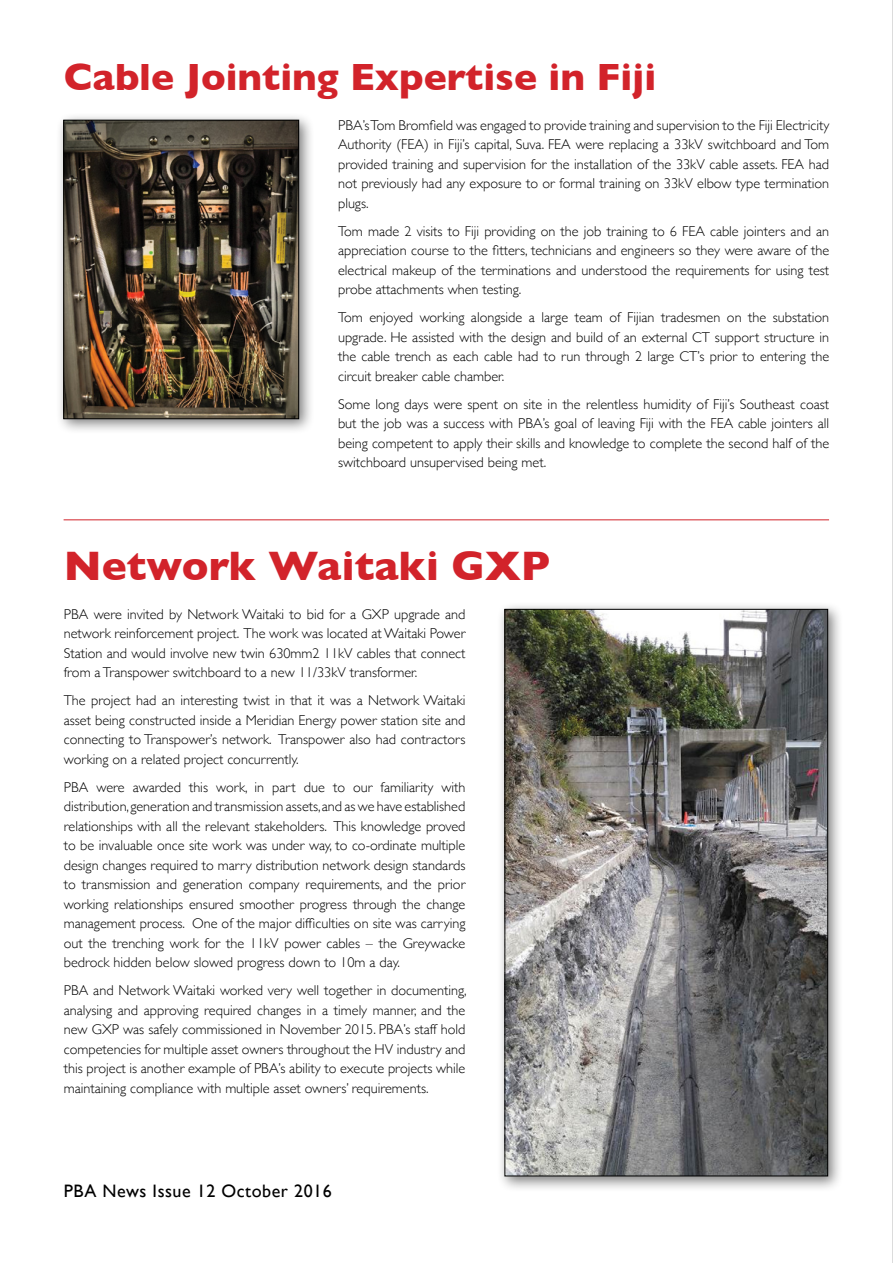
<style>
.page{position:relative;width:893px;height:1263px;background:#fff}
.page>*{position:absolute;margin:0;border:0;box-sizing:border-box;transform-origin:0 0}
.t1{font:700 42px "Gill Sans";color:#d2232a}
.t2{font:700 38.7px "Gill Sans";color:#d2232a}
.t3{font:18px "Gill Sans";letter-spacing:.03em;color:#000}
.t4{font:300 14.25px/19.5px "Gill Sans";color:#000;text-align:justify}
</style>
<div class="page">
<hr style="left:64px;top:519px;width:765px;height:1px;background:#d2232a">
<div style="left:497px;top:601px;width:347px;height:591px;background:#000;opacity:.5"></div>
<img style="left:507px;top:611px;width:319px;height:563px">
<div style="left:56px;top:112px;width:259px;height:323px;background:#000;opacity:.5"></div>
<img style="left:66px;top:122px;width:231px;height:295px">
<div style="left:64px;top:120px;width:235px;height:299px;border:1px solid #000"></div>
<hr style="left:892px;top:0;width:1px;height:1263px;background:#000">
<h2 class="t2" style="left:64px;top:47px;width:594px">Cable Jointing Expertise in Fiji</h2>
<p class="t4" style="left:338px;top:115px;width:493px">PBA’s Tom Bromfield was engaged to provide training and supervision to the Fiji Electricity Authority (FEA) in Fiji’s capital, Suva. FEA were replacing a 33kV switchboard and Tom provided training and supervision for the installation of the 33kV cable assets. FEA had not previously had any exposure to or formal training on 33kV elbow type termination plugs.</p>
<p class="t4" style="left:338px;top:221px;width:493px">Tom made 2 visits to Fiji providing on the job training to 6 FEA cable jointers and an appreciation course to the fitters, technicians and engineers so they were aware of the electrical makeup of the terminations and understood the requirements for using test probe attachments when testing.</p>
<p class="t4" style="left:338px;top:307px;width:493px">Tom enjoyed working alongside a large team of Fijian tradesmen on the substation upgrade. He assisted with the design and build of an external CT support structure in the cable trench as each cable had to run through 2 large CT’s prior to entering the circuit breaker cable chamber.</p>
<p class="t4" style="left:338px;top:394px;width:493px">Some long days were spent on site in the relentless humidity of Fiji’s Southeast coast but the job was a success with PBA’s goal of leaving Fiji with the FEA cable jointers all being competent to apply their skills and knowledge to complete the second half of the switchboard unsupervised being met.</p>
<h1 class="t1" style="left:64px;top:533px;width:488px">Network Waitaki GXP</h1>
<p class="t4" style="left:64px;top:604px;width:403px">PBA were invited by Network Waitaki to bid for a GXP upgrade and network reinforcement project. The work was located at Waitaki Power Station and would involve new twin 630mm2 11kV cables that connect from a Transpower switchboard to a new 11/33kV transformer.</p>
<p class="t4" style="left:64px;top:690px;width:403px">The project had an interesting twist in that it was a Network Waitaki asset being constructed inside a Meridian Energy power station site and connecting to Transpower’s network. Transpower also had contractors working on a related project concurrently.</p>
<p class="t4" style="left:64px;top:777px;width:403px">PBA were awarded this work, in part due to our familiarity with distribution, generation and transmission assets, and as we have established relationships with all the relevant stakeholders. This knowledge proved to be invaluable once site work was under way, to co-ordinate multiple design changes required to marry distribution network design standards to transmission and generation company requirements, and the prior working relationships ensured smoother progress through the change management process. One of the major difficulties on site was carrying out the trenching work for the 11kV power cables – the Greywacke bedrock hidden below slowed progress down to 10m a day.</p>
<p class="t4" style="left:64px;top:980px;width:404px">PBA and Network Waitaki worked very well together in documenting, analysing and approving required changes in a timely manner, and the new GXP was safely commissioned in November 2015. PBA’s staff hold competencies for multiple asset owners throughout the HV industry and this project is another example of PBA’s ability to execute projects while maintaining compliance with multiple asset owners’ requirements.</p>
<p class="t3" style="left:64px;top:1180px;width:270px">PBA News Issue 12 October 2016</p>
</div>
